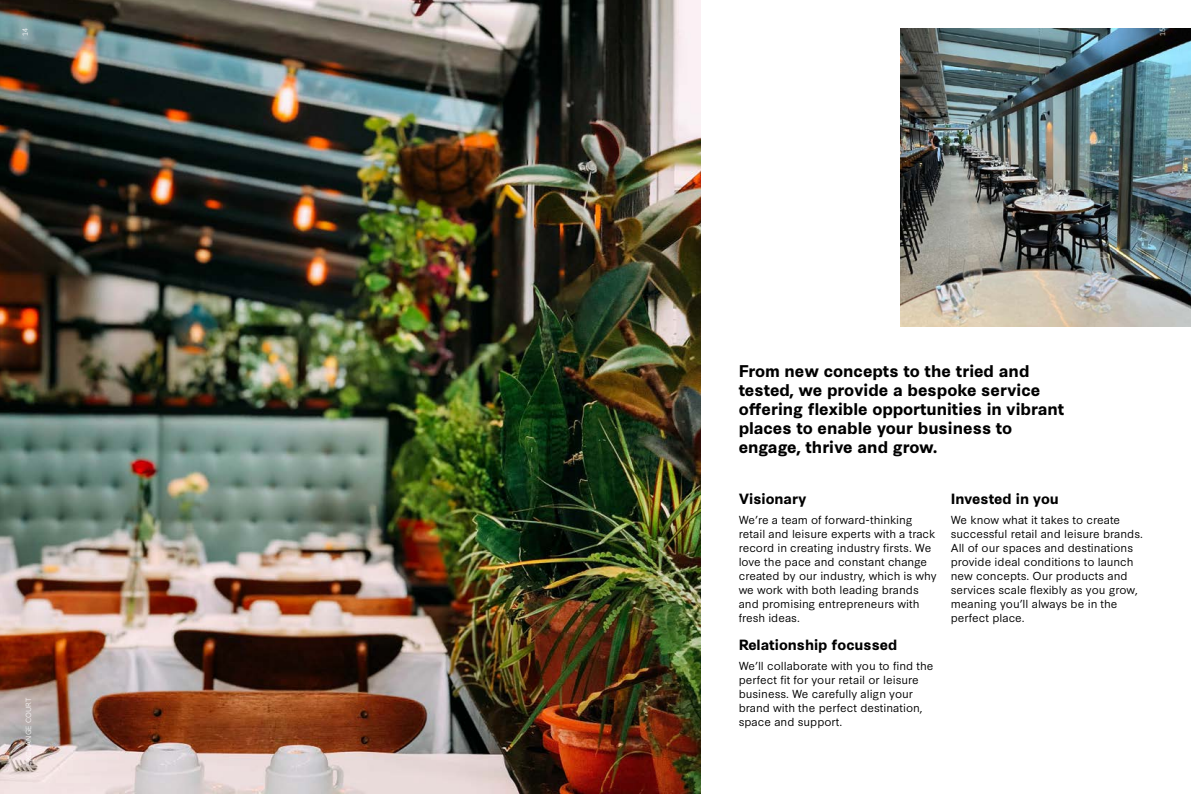
<style>
.page{position:relative;width:1191px;height:794px;background:#fff}
.page>*{position:absolute;margin:0;border:0;box-sizing:border-box;transform-origin:0 0}
.t1{font:700 16px/19.2px "Synthese";color:#000}
.t2{font:700 14px "Synthese";color:#000}
.t3{font:11px/14px "Synthese";color:#000}
.t4{font:300 7px "Synthese";letter-spacing:.01em;color:#fff}
</style>
<div class="page">
<img style="left:0;top:0;width:700px;height:794px">
<img style="left:900px;top:28px;width:291px;height:299px">
<p class="t4" style="left:19px;top:36px;width:10px;rotate:-90deg">14</p>
<p class="t4" style="left:1156px;top:36px;width:10px;rotate:-90deg">15</p>
<p class="t4" style="left:23px;top:765px;width:70px;rotate:-90deg">EXCHANGE COURT</p>
<h1 class="t1" style="left:738px;top:360px;width:327px">From new concepts to the tried and tested, we provide a bespoke service offering flexible opportunities in vibrant places to enable your business to engage, thrive and grow.</h1>
<p class="t2" style="left:738px;top:488px;width:69px">Visionary</p>
<p class="t3" style="left:738px;top:512px;width:199px">We’re a team of forward-thinking retail and leisure experts with a track record in creating industry firsts. We love the pace and constant change created by our industry, which is why we work with both leading brands and promising entrepreneurs with fresh ideas.</p>
<p class="t2" style="left:738px;top:634px;width:160px">Relationship focussed</p>
<p class="t3" style="left:738px;top:658px;width:196px">We’ll collaborate with you to find the perfect fit for your retail or leisure business. We carefully align your brand with the perfect destination, space and support.</p>
<p class="t2" style="left:950px;top:488px;width:109px">Invested in you</p>
<p class="t3" style="left:950px;top:512px;width:194px">We know what it takes to create successful retail and leisure brands.<br>All of our spaces and destinations provide ideal conditions to launch new concepts. Our products and services scale flexibly as you grow, meaning you’ll always be in the perfect place.</p>
</div>
